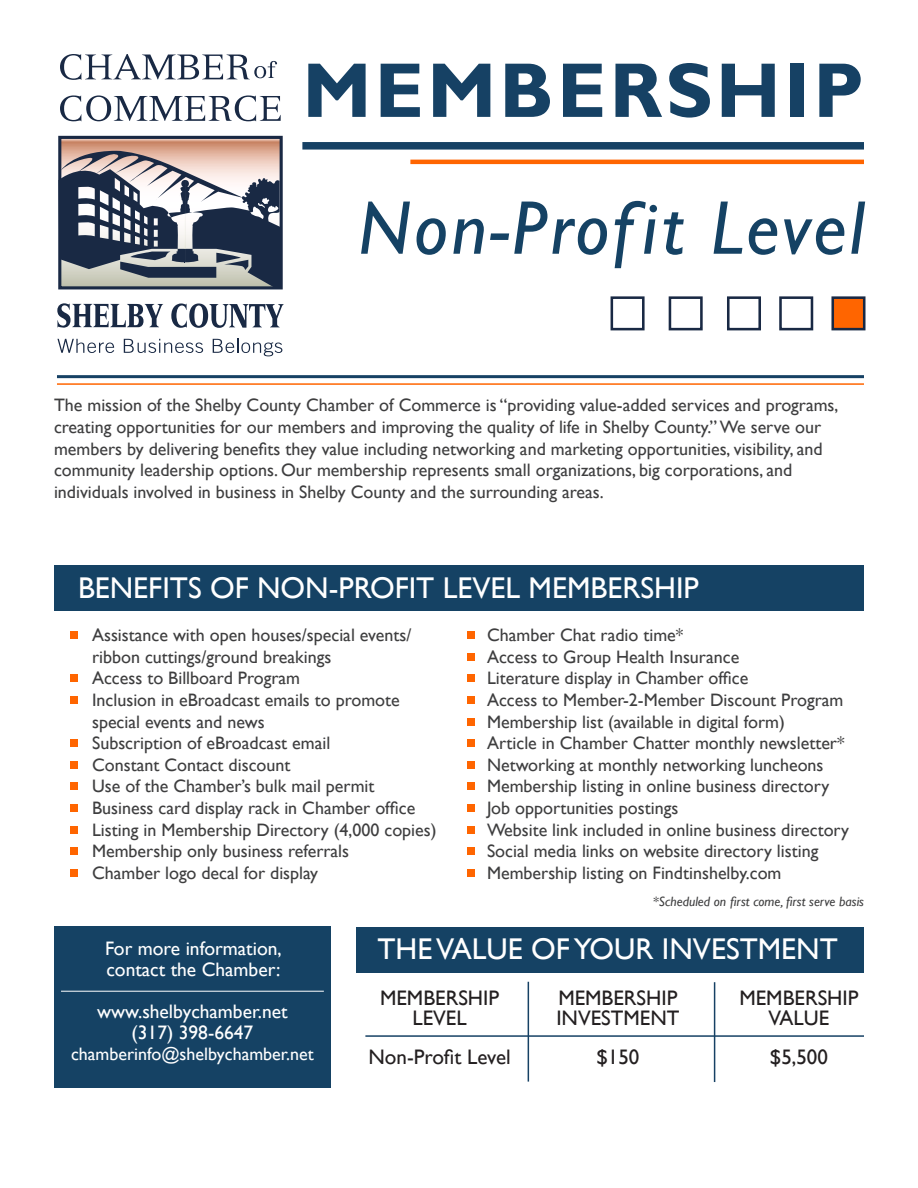
<style>
.page{position:relative;width:918px;height:1188px;background:#fff}
.page>*{position:absolute;margin:0;border:0;box-sizing:border-box;transform-origin:0 0}
.t1{font:700 78px "Gill Sans";letter-spacing:.04em;color:#164164}
.t2{font:italic 76.5px "Gill Sans";letter-spacing:.04em;color:#154264}
.t3{font:30px "Gill Sans";color:#fff}
.t4{font:21px "Gill Sans";color:#231f20}
.t5{font:19.5px/21px "Gill Sans";color:#fff}
.t6{font:18px/21.6px "Gill Sans";color:#3e3e3f}
.t7{font:18px "Gill Sans";color:#fff}
.t8{font:italic 13.5px "Gill Sans";color:#3e3e3f}
</style>
<div class="page">
<svg style="left:62px;top:140px;width:217px;height:11px;background:#d2967b"></svg>
<div style="left:58px;top:136px;width:225px;height:153px;border:3px solid #192944"></div>
<svg style="left:57px;top:339px;width:57px;height:14px"></svg>
<svg style="left:124px;top:339px;width:79px;height:14px"></svg>
<svg style="left:213px;top:339px;width:69px;height:17px"></svg>
<svg style="left:60px;top:95px;width:221px;height:26px"></svg>
<svg style="left:57px;top:303px;width:106px;height:25px"></svg>
<svg style="left:171px;top:303px;width:113px;height:25px"></svg>
<svg style="left:60px;top:54px;width:217px;height:26px"></svg>
<svg style="left:59px;top:151px;width:222px;height:137px"></svg>
<div style="left:302px;top:142px;width:562px;height:8px;background:#164164"></div>
<hr style="left:410px;top:160px;width:454px;height:4px;background:#ff6500">
<hr style="left:57px;top:375px;width:807px;height:3px;background:#164164">
<div style="left:831px;top:296px;width:35px;height:34px;background:#ff6500;border:3px solid #192944"></div>
<div style="left:779px;top:296px;width:34px;height:34px;border:3px solid #192944"></div>
<div style="left:727px;top:296px;width:34px;height:34px;border:3px solid #192944"></div>
<div style="left:669px;top:296px;width:34px;height:34px;border:3px solid #192944"></div>
<div style="left:611px;top:296px;width:34px;height:34px;border:3px solid #192944"></div>
<hr style="left:57px;top:383px;width:807px;height:2px;background:#ff6500">
<div style="left:55px;top:566px;width:809px;height:45px;background:#154264"></div>
<div style="left:70px;top:632px;width:8px;height:7px;background:#ff6500"></div>
<div style="left:468px;top:783px;width:7px;height:7px;background:#ff6500"></div>
<div style="left:70px;top:675px;width:8px;height:7px;background:#ff6500"></div>
<div style="left:70px;top:696px;width:8px;height:8px;background:#ff6500"></div>
<div style="left:468px;top:804px;width:7px;height:8px;background:#ff6500"></div>
<div style="left:70px;top:740px;width:8px;height:7px;background:#ff6500"></div>
<div style="left:70px;top:761px;width:8px;height:7px;background:#ff6500"></div>
<div style="left:70px;top:783px;width:8px;height:7px;background:#ff6500"></div>
<div style="left:70px;top:804px;width:8px;height:8px;background:#ff6500"></div>
<div style="left:70px;top:826px;width:8px;height:7px;background:#ff6500"></div>
<div style="left:70px;top:848px;width:8px;height:7px;background:#ff6500"></div>
<div style="left:70px;top:869px;width:8px;height:7px;background:#ff6500"></div>
<div style="left:356px;top:927px;width:508px;height:45px;background:#154264"></div>
<hr style="left:365px;top:1035px;width:499px;height:2px;background:#164164">
<hr style="left:528px;top:982px;width:1px;height:100px;background:#164164">
<hr style="left:714px;top:982px;width:1px;height:100px;background:#164164">
<div style="left:54px;top:927px;width:277px;height:161px;background:#154264"></div>
<hr style="left:61px;top:991px;width:263px;height:1px;background:#fff">
<div style="left:468px;top:632px;width:7px;height:7px;background:#ff6500"></div>
<div style="left:468px;top:675px;width:7px;height:7px;background:#ff6500"></div>
<div style="left:468px;top:653px;width:7px;height:7px;background:#ff6500"></div>
<div style="left:468px;top:696px;width:7px;height:8px;background:#ff6500"></div>
<div style="left:468px;top:718px;width:7px;height:7px;background:#ff6500"></div>
<div style="left:468px;top:740px;width:7px;height:7px;background:#ff6500"></div>
<div style="left:468px;top:761px;width:7px;height:7px;background:#ff6500"></div>
<div style="left:468px;top:826px;width:7px;height:7px;background:#ff6500"></div>
<div style="left:468px;top:848px;width:7px;height:7px;background:#ff6500"></div>
<div style="left:468px;top:869px;width:7px;height:7px;background:#ff6500"></div>
<p class="t1" style="left:302px;top:44px;width:563px">MEMBERSHIP</p>
<p class="t2" style="left:358px;top:183px;width:507px">Non-Profit Level</p>
<p class="t6" style="left:54px;top:395px;width:786px">The mission of the Shelby County Chamber of Commerce is “providing value-added services and programs, creating opportunities for our members and improving the quality of life in Shelby County.” We serve our members by delivering benefits they value including networking and marketing opportunities, visibility, and community leadership options. Our membership represents small organizations, big corporations, and individuals involved in business in Shelby County and the surrounding areas.</p>
<p class="t3" style="left:78px;top:570px;width:622px">BENEFITS OF NON-PROFIT LEVEL MEMBERSHIP</p>
<p class="t6" style="left:92px;top:625px;width:321px">Assistance with open houses/special events/</p>
<p class="t6" style="left:92px;top:646px;width:241px">ribbon cuttings/ground breakings</p>
<p class="t6" style="left:92px;top:668px;width:209px">Access to Billboard Program</p>
<p class="t6" style="left:92px;top:689px;width:309px">Inclusion in eBroadcast emails to promote</p>
<p class="t6" style="left:92px;top:711px;width:174px">special events and news</p>
<p class="t6" style="left:92px;top:733px;width:240px">Subscription of eBroadcast email</p>
<p class="t6" style="left:92px;top:754px;width:200px">Constant Contact discount</p>
<p class="t6" style="left:92px;top:776px;width:284px">Use of the Chamber’s bulk mail permit</p>
<p class="t6" style="left:92px;top:797px;width:325px">Business card display rack in Chamber office</p>
<p class="t6" style="left:92px;top:819px;width:346px">Listing in Membership Directory (4,000 copies)</p>
<p class="t6" style="left:92px;top:841px;width:259px">Membership only business referrals</p>
<p class="t6" style="left:92px;top:862px;width:227px">Chamber logo decal for display</p>
<p class="t6" style="left:487px;top:625px;width:198px">Chamber Chat radio time*</p>
<p class="t6" style="left:487px;top:646px;width:254px">Access to Group Health Insurance</p>
<p class="t6" style="left:487px;top:668px;width:263px">Literature display in Chamber office</p>
<p class="t6" style="left:487px;top:689px;width:358px">Access to Member-2-Member Discount Program</p>
<p class="t6" style="left:487px;top:711px;width:299px">Membership list (available in digital form)</p>
<p class="t6" style="left:487px;top:733px;width:359px">Article in Chamber Chatter monthly newsletter*</p>
<p class="t6" style="left:487px;top:754px;width:338px">Networking at monthly networking luncheons</p>
<p class="t6" style="left:487px;top:776px;width:344px">Membership listing in online business directory</p>
<p class="t6" style="left:487px;top:797px;width:193px">Job opportunities postings</p>
<p class="t6" style="left:487px;top:819px;width:364px">Website link included in online business directory</p>
<p class="t6" style="left:487px;top:841px;width:333px">Social media links on website directory listing</p>
<p class="t6" style="left:487px;top:862px;width:296px">Membership listing on Findtinshelby.com</p>
<p class="t5" style="left:105px;top:938px;width:178px">For more information, contact the Chamber:</p>
<p class="t5" style="left:97px;top:1001px;width:192px">www.shelbychamber.net</p>
<p class="t5" style="left:132px;top:1022px;width:123px">(317) 398-6647</p>
<p class="t7" style="left:71px;top:1043px;width:244px">chamberinfo@shelbychamber.net</p>
<p class="t8" style="left:653px;top:893px;width:213px">*Scheduled on first come, first serve basis</p>
<p class="t3" style="left:377px;top:932px;width:462px">THE VALUE OF YOUR INVESTMENT</p>
<p class="t4" style="left:380px;top:986px;width:121px">MEMBERSHIP</p>
<p class="t4" style="left:413px;top:1005px;width:56px">LEVEL</p>
<p class="t4" style="left:369px;top:1044px;width:144px">Non-Profit Level</p>
<p class="t4" style="left:558px;top:986px;width:121px">MEMBERSHIP</p>
<p class="t4" style="left:556px;top:1005px;width:125px">INVESTMENT</p>
<p class="t4" style="left:596px;top:1044px;width:44px">$150</p>
<p class="t4" style="left:739px;top:986px;width:121px">MEMBERSHIP</p>
<p class="t4" style="left:769px;top:1005px;width:62px">VALUE</p>
<p class="t4" style="left:770px;top:1044px;width:59px">$5,500</p>
</div>
